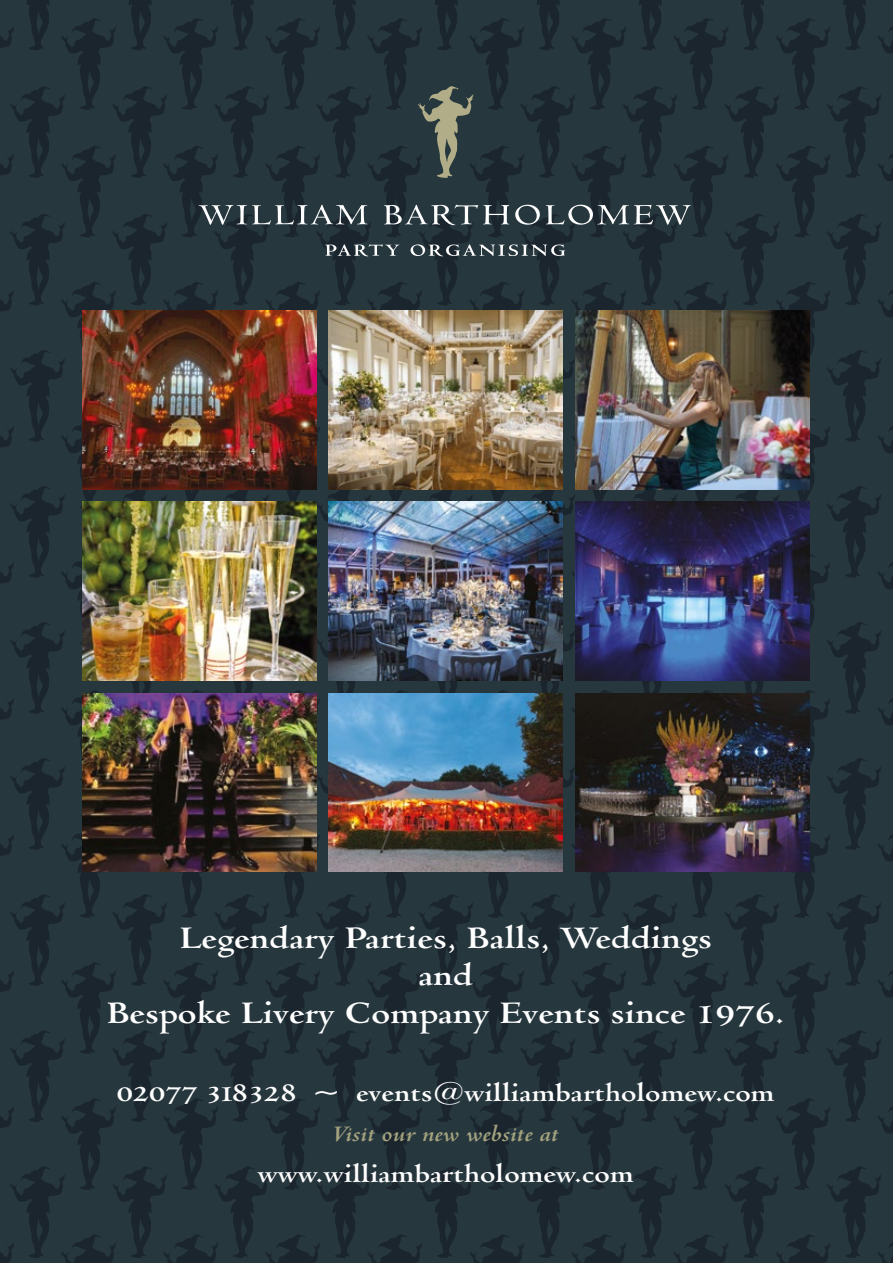
<style>
.page{position:relative;width:893px;height:1263px;background:#fff}
.page>*{position:absolute;margin:0;border:0;box-sizing:border-box;transform-origin:0 0}
.t1{font:700 33px/37.5px "Venetian 301 BT";color:#fff;text-align:center;scale:1.2 1}
.t2{font:700 27px "Venetian 301 BT";color:#fff;scale:1.2 1}
.t3{font:italic 700 24px "Venetian 301 BT";color:#a4a380;scale:1.2 1}
</style>
<div class="page">
<img style="left:0;top:0;width:893px;height:1263px">
<p class="t1" style="left:107px;top:919px;width:567px">Legendary Parties, Balls, Weddings<br>and<br>Bespoke Livery Company Events since 1976.</p>
<p class="t2" style="left:117px;top:1076px;width:550px">02077 318328 ~ events@williambartholomew.com</p>
<p class="t3" style="left:332px;top:1120px;width:191px">Visit our new website at</p>
<p class="t2" style="left:258px;top:1157px;width:315px">www.williambartholomew.com</p>
</div>
